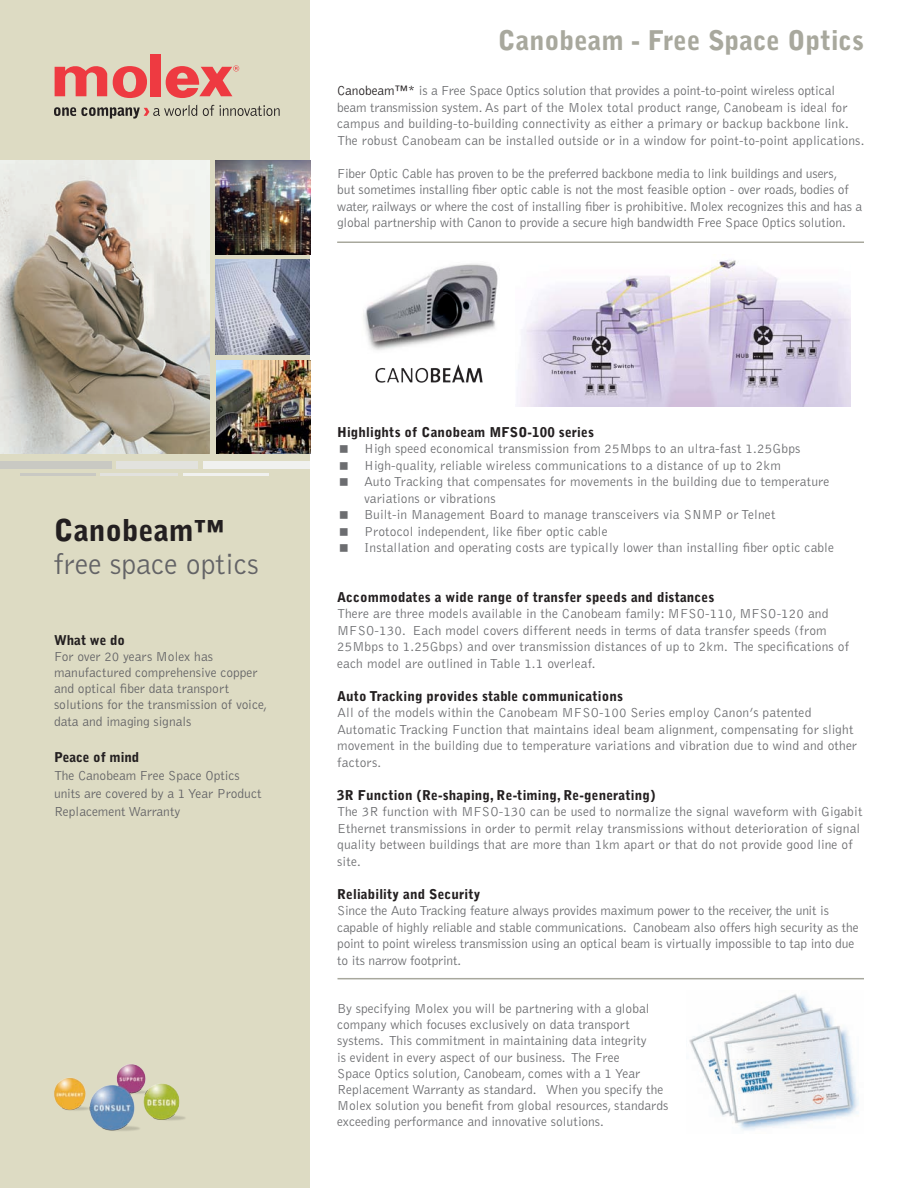
<style>
.page{position:relative;width:918px;height:1188px;background:#fff}
.page>*{position:absolute;margin:0;border:0;box-sizing:border-box;transform-origin:0 0}
.t1{font:300 30px "Bell Gothic Std";letter-spacing:-.005em;color:#636366}
.t2{font:900 30px "Bell Gothic Std";color:#231f20}
.t3{font:900 27px "Bell Gothic Std";color:#a8a89d}
.t4{font:300 13.5px/16.5px "Bell Gothic Std";color:#6c6d70}
.t5{font:300 13.5px/16.2px "Bell Gothic Std";color:#636366}
.t6{font:900 13.5px "Bell Gothic Std";letter-spacing:.01em;color:#231f20}
.s1{color:#231f20}
</style>
<div class="page">
<div style="left:0;top:0;width:310px;height:1188px;background:#dddbc3"></div>
<img style="left:0;top:160px;width:210px;height:294px">
<img style="left:216px;top:161px;width:94px;height:94px">
<img style="left:217px;top:360px;width:93px;height:94px">
<img style="left:215px;top:260px;width:95px;height:95px">
<div style="left:0;top:461px;width:111px;height:8px;background:#c9c9c3"></div>
<div style="left:117px;top:461px;width:81px;height:8px;background:#e2e2de"></div>
<div style="left:203px;top:461px;width:107px;height:8px;background:#f0f1ef"></div>
<hr style="left:20px;top:473px;width:75px;height:3px;background:#c9c9c3">
<hr style="left:100px;top:473px;width:78px;height:3px;background:#e2e2de">
<hr style="left:183px;top:473px;width:85px;height:3px;background:#f0f1ef">
<hr style="left:337px;top:242px;width:527px;height:1px;background:#a8a89d">
<img style="left:689px;top:994px;width:170px;height:136px">
<hr style="left:338px;top:978px;width:526px;height:1px;background:#a8a89d">
<img style="left:518px;top:260px;width:332px;height:147px">
<img style="left:375px;top:364px;width:108px;height:19px">
<img style="left:363px;top:263px;width:135px;height:87px">
<div style="left:151px;top:54px;width:10px;height:42px;background:#ee3a41"></div>
<svg style="left:113px;top:66px;width:34px;height:32px"></svg>
<svg style="left:55px;top:66px;width:52px;height:30px"></svg>
<svg style="left:166px;top:65px;width:73px;height:33px"></svg>
<svg style="left:54px;top:105px;width:143px;height:14px"></svg>
<svg style="left:203px;top:105px;width:11px;height:11px"></svg>
<svg style="left:220px;top:105px;width:60px;height:11px"></svg>
<img style="left:54px;top:1064px;width:131px;height:67px">
<p class="t3" style="left:498px;top:24px;width:368px">Canobeam - Free Space Optics</p>
<p class="t4" style="left:337px;top:83px;width:529px"><span class="s1">Canobeam™*</span> is a Free Space Optics solution that provides a point-to-point wireless optical beam transmission system. As part of the Molex total product range, Canobeam is ideal for campus and building-to-building connectivity as either a primary or backup backbone link.<br>The robust Canobeam can be installed outside or in a window for point-to-point applications.</p>
<p class="t4" style="left:337px;top:165px;width:527px">Fiber Optic Cable has proven to be the preferred backbone media to link buildings and users,<br>but sometimes installing fiber optic cable is not the most feasible option - over roads, bodies of water, railways or where the cost of installing fiber is prohibitive. Molex recognizes this and has a global partnership with Canon to provide a secure high bandwidth Free Space Optics solution.</p>
<p class="t2" style="left:54px;top:513px;width:172px">Canobeam™</p>
<p class="t1" style="left:54px;top:548px;width:206px">free space optics</p>
<p class="t6" style="left:54px;top:632px;width:72px">What we do</p>
<p class="t5" style="left:54px;top:649px;width:215px">For over 20 years Molex has manufactured comprehensive copper and optical fiber data transport solutions for the transmission of voice, data and imaging signals</p>
<p class="t6" style="left:54px;top:749px;width:87px">Peace of mind</p>
<p class="t5" style="left:54px;top:766px;width:209px;line-height:18px">The Canobeam Free Space Optics units are covered by a 1 Year Product<br>Replacement Warranty</p>
<p class="t6" style="left:337px;top:424px;width:258px">Highlights of Canobeam MFSO-100 series</p>
<p class="t4" style="left:364px;top:441px;width:438px">High speed economical transmission from 25Mbps to an ultra-fast 1.25Gbps</p>
<p class="t4" style="left:364px;top:457px;width:418px">High-quality, reliable wireless communications to a distance of up to 2km</p>
<p class="t4" style="left:364px;top:474px;width:467px">Auto Tracking that compensates for movements in the building due to temperature variations or vibrations</p>
<p class="t4" style="left:364px;top:507px;width:413px">Built-in Management Board to manage transceivers via SNMP or Telnet</p>
<p class="t4" style="left:364px;top:523px;width:245px">Protocol independent, like fiber optic cable</p>
<p class="t4" style="left:364px;top:540px;width:471px">Installation and operating costs are typically lower than installing fiber optic cable</p>
<p class="t6" style="left:337px;top:589px;width:379px">Accommodates a wide range of transfer speeds and distances</p>
<p class="t4" style="left:337px;top:606px;width:514px">There are three models available in the Canobeam family: MFSO-110, MFSO-120 and MFSO-130. Each model covers different needs in terms of data transfer speeds (from 25Mbps to 1.25Gbps) and over transmission distances of up to 2km. The specifications of each model are outlined in Table 1.1 overleaf.</p>
<p class="t6" style="left:337px;top:688px;width:287px">Auto Tracking provides stable communications</p>
<p class="t4" style="left:337px;top:705px;width:522px">All of the models within the Canobeam MFSO-100 Series employ Canon’s patented Automatic Tracking Function that maintains ideal beam alignment, compensating for slight movement in the building due to temperature variations and vibration due to wind and other factors.</p>
<p class="t6" style="left:337px;top:787px;width:320px">3R Function (Re-shaping, Re-timing, Re-generating)</p>
<p class="t4" style="left:337px;top:804px;width:527px">The 3R function with MFSO-130 can be used to normalize the signal waveform with Gigabit Ethernet transmissions in order to permit relay transmissions without deterioration of signal quality between buildings that are more than 1km apart or that do not provide good line of site.</p>
<p class="t6" style="left:337px;top:886px;width:145px">Reliability and Security</p>
<p class="t4" style="left:337px;top:903px;width:523px">Since the Auto Tracking feature always provides maximum power to the receiver, the unit is capable of highly reliable and stable communications. Canobeam also offers high security as the point to point wireless transmission using an optical beam is virtually impossible to tap into due to its narrow footprint.</p>
<p class="t4" style="left:337px;top:1001px;width:333px">By specifying Molex you will be partnering with a global company which focuses exclusively on data transport systems. This commitment in maintaining data integrity<br>is evident in every aspect of our business. The Free<br>Space Optics solution, Canobeam, comes with a 1 Year Replacement Warranty as standard. When you specify the Molex solution you benefit from global resources, standards exceeding performance and innovative solutions.</p>
</div>
